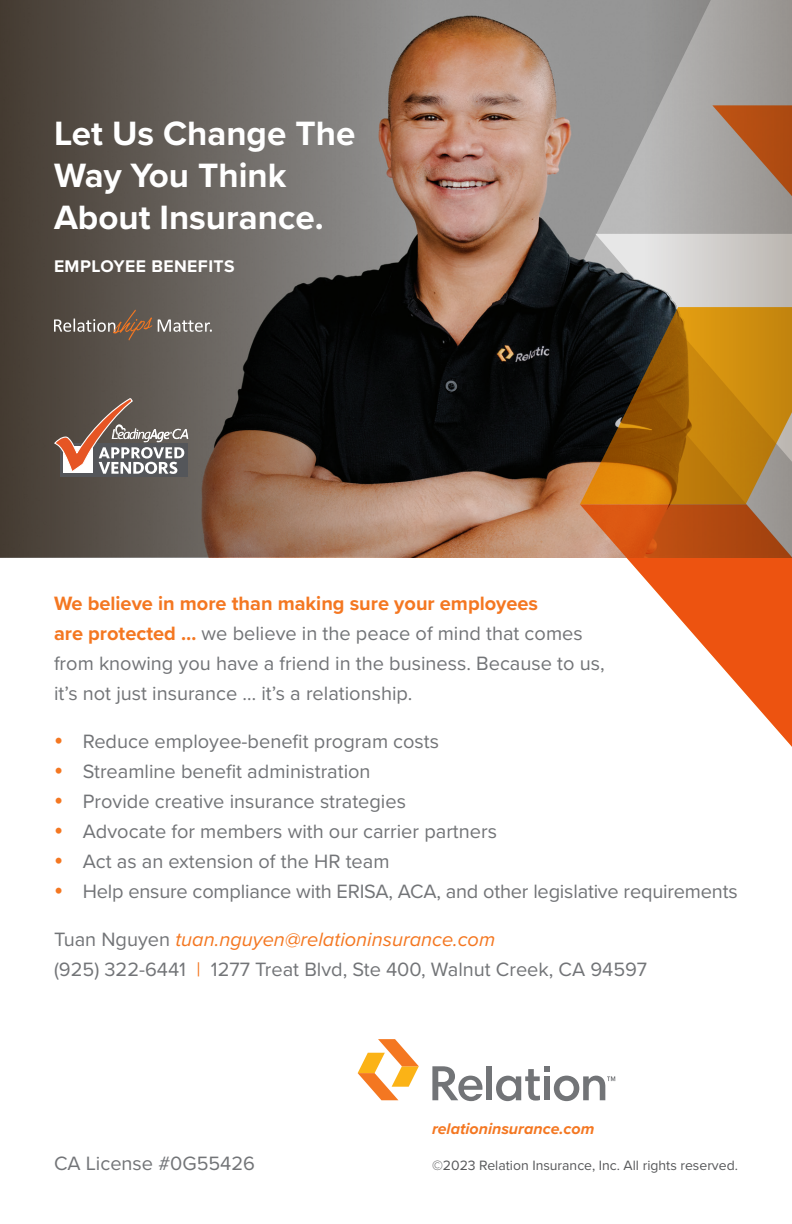
<style>
.page{position:relative;width:792px;height:1224px;background:#fff}
.page>*{position:absolute;margin:0;border:0;box-sizing:border-box;transform-origin:0 0}
.t1{font:700 35px/42px "Proxima Nova";color:#fff}
.t2{font:20px/30px "Proxima Nova";color:#727477}
.t3{font:700 17.4px "Proxima Nova";letter-spacing:.025em;color:#fff}
.t4{font:italic 700 16px "Proxima Nova";color:#f47721}
.t5{font:14px "Proxima Nova";color:#57585a}
.s1{font-weight:700;color:#f47721}
.s2{font-style:italic;color:#f47721}
.s3{color:#f47721}
</style>
<div class="page">
<svg style="left:626px;top:558px;width:166px;height:189px"></svg>
<svg style="left:432px;top:1066px;width:50px;height:35px"></svg>
<div style="left:486px;top:1066px;width:6px;height:34px;background:#727477"></div>
<svg style="left:496px;top:1066px;width:119px;height:35px"></svg>
<svg style="left:358px;top:1039px;width:61px;height:61px"></svg>
<div style="left:0;top:0;width:50px;height:558px;background:#494036"></div>
<svg style="left:50px;top:0;width:742px;height:558px;background:#7a6655"></svg>
<svg style="left:158px;top:319px;width:54px;height:13px"></svg>
<svg style="left:54px;top:309px;width:98px;height:32px;background:#6d5f54"></svg>
<div style="left:60px;top:443px;width:128px;height:34px;background:#54565a"></div>
<svg style="left:54px;top:398px;width:134px;height:76px"></svg>
<h1 class="t1" style="left:54px;top:112px;width:303px">Let Us Change The<br>Way You Think<br>About Insurance.</h1>
<p class="t3" style="left:54px;top:254px;width:182px">EMPLOYEE BENEFITS</p>
<p class="t2" style="left:54px;top:587px;width:552px"><span class="s1">We believe in more than making sure your employees<br>are protected …</span> we believe in the peace of mind that comes from knowing you have a friend in the business. Because to us, it’s not just insurance … it’s a relationship.</p>
<p class="t2" style="left:83px;top:725px;width:656px">Reduce employee-benefit program costs<br>Streamline benefit administration<br>Provide creative insurance strategies<br>Advocate for members with our carrier partners<br>Act as an extension of the HR team<br>Help ensure compliance with ERISA, ACA, and other legislative requirements</p>
<p class="t2" style="left:54px;top:923px;width:595px">Tuan Nguyen <span class="s2">tuan.nguyen@relationinsurance.com<br></span>(925) 322-6441 <span class="s3">|</span> 1277 Treat Blvd, Ste 400, Walnut Creek, CA 94597</p>
<p class="t2" style="left:54px;top:1147px;width:203px">CA License #0G55426</p>
<p class="t4" style="left:432px;top:1117px;width:164px">relationinsurance.com</p>
<p class="t5" style="left:432px;top:1155px;width:307px">©2023 Relation Insurance, Inc. All rights reserved.</p>
</div>
